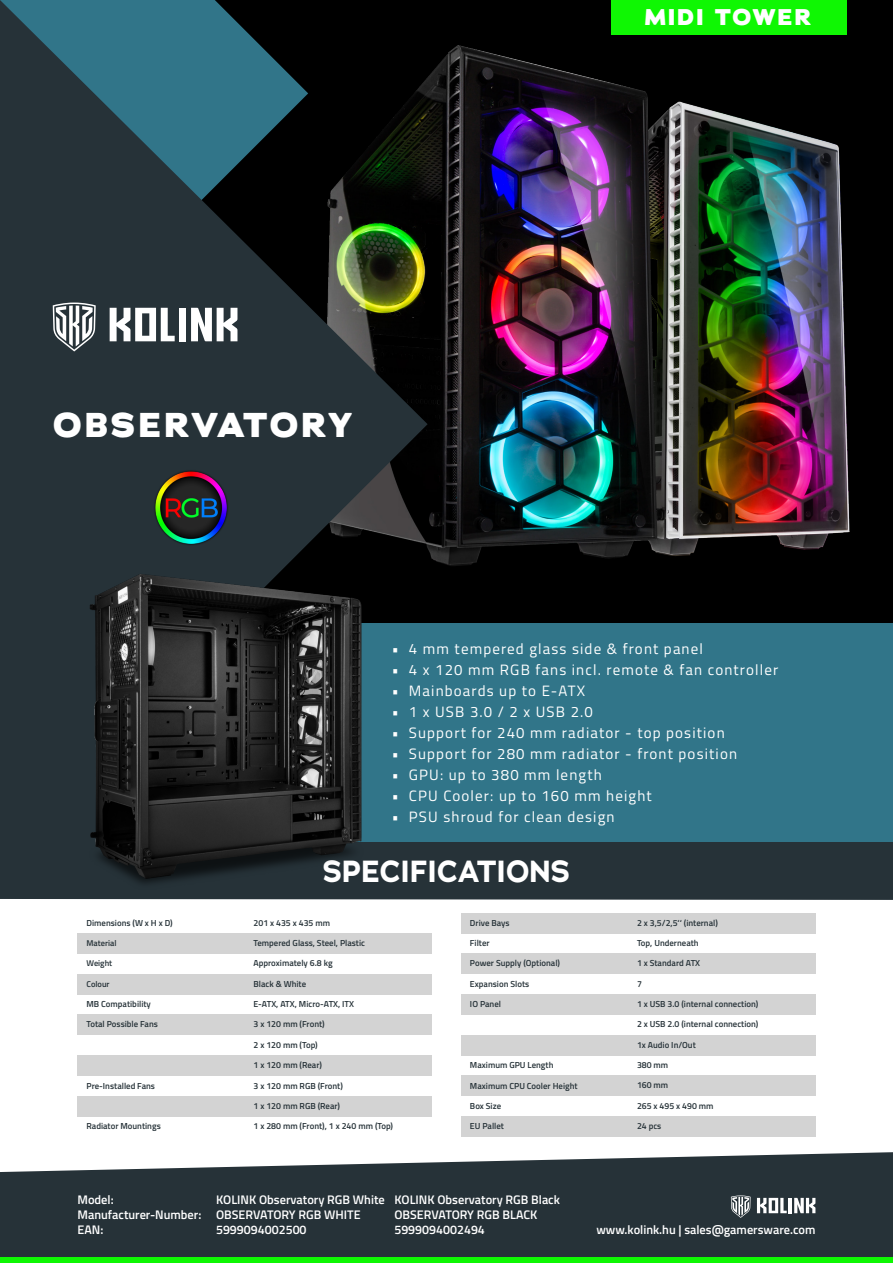
<style>
.page{position:relative;width:893px;height:1263px;background:#fff}
.page>*{position:absolute;margin:0;border:0;box-sizing:border-box;transform-origin:0 0}
.t1{font:800 34.35px "Adrianna";letter-spacing:.065em;color:#fff}
.t2{font:700 30.45px "Adrianna";color:#fff}
.t3{font:800 22.65px "Adrianna";letter-spacing:.075em;color:#fff}
.t4{font:15px "Titillium";letter-spacing:.075em;color:#fff}
.t5{font:600 12.45px/14.9px "Titillium";color:#fff}
.t6{font:600 8.7px "Titillium";color:#263238}
.t7{font:600 8.4px "Titillium";color:#263238}
</style>
<div class="page">
<div style="left:428px;top:0;width:465px;height:96px;background:#000"></div>
<div style="left:78px;top:933px;width:354px;height:20px;background:#d3d3d3"></div>
<div style="left:78px;top:974px;width:354px;height:20px;background:#d3d3d3"></div>
<div style="left:78px;top:1015px;width:354px;height:20px;background:#d3d3d3"></div>
<div style="left:78px;top:1055px;width:354px;height:21px;background:#d3d3d3"></div>
<div style="left:78px;top:1096px;width:354px;height:20px;background:#d3d3d3"></div>
<div style="left:461px;top:913px;width:354px;height:20px;background:#d3d3d3"></div>
<div style="left:461px;top:953px;width:354px;height:21px;background:#d3d3d3"></div>
<div style="left:461px;top:994px;width:354px;height:21px;background:#d3d3d3"></div>
<div style="left:461px;top:1035px;width:354px;height:20px;background:#d3d3d3"></div>
<div style="left:461px;top:1076px;width:354px;height:20px;background:#d3d3d3"></div>
<div style="left:461px;top:1116px;width:354px;height:21px;background:#d3d3d3"></div>
<div style="left:0;top:842px;width:893px;height:58px;background:#263238"></div>
<div style="left:350px;top:624px;width:543px;height:218px;background:#317589"></div>
<svg style="left:0;top:1152px;width:893px;height:106px;background:#3a474a"></svg>
<div style="left:0;top:1258px;width:893px;height:5px;background:#0ff703"></div>
<hr style="left:789px;top:1198px;width:3px;height:15px;background:#fff">
<svg style="left:794px;top:1198px;width:21px;height:15px"></svg>
<svg style="left:757px;top:1198px;width:30px;height:15px"></svg>
<svg style="left:731px;top:1195px;width:20px;height:23px"></svg>
<img style="left:756px;top:96px;width:137px;height:528px">
<img style="left:428px;top:37px;width:328px;height:587px">
<svg style="left:0;top:0;width:428px;height:852px;background:#213338"></svg>
<div style="left:179px;top:308px;width:7px;height:33px;background:#fff"></div>
<svg style="left:191px;top:308px;width:46px;height:33px"></svg>
<svg style="left:110px;top:308px;width:65px;height:33px"></svg>
<svg style="left:53px;top:302px;width:43px;height:49px"></svg>
<img style="left:151px;top:468px;width:80px;height:79px">
<img style="left:60px;top:569px;width:334px;height:331px">
<div style="left:611px;top:0;width:236px;height:34px;background:#0ff703"></div>
<h3 class="t3" style="left:644px;top:3px;width:168px">MIDI TOWER</h3>
<h1 class="t1" style="left:53px;top:403px;width:301px">OBSERVATORY</h1>
<h3 class="t4" style="left:392px;top:637px;width:313px">• 4 mm tempered glass side &amp; front panel</h3>
<h3 class="t4" style="left:392px;top:658px;width:388px">• 4 x 120 mm RGB fans incl. remote &amp; fan controller</h3>
<h3 class="t4" style="left:392px;top:679px;width:195px">• Mainboards up to E-ATX</h3>
<h3 class="t4" style="left:392px;top:700px;width:203px">• 1 x USB 3.0 / 2 x USB 2.0</h3>
<h3 class="t4" style="left:392px;top:721px;width:334px">• Support for 240 mm radiator - top position</h3>
<h3 class="t4" style="left:392px;top:742px;width:347px">• Support for 280 mm radiator - front position</h3>
<h3 class="t4" style="left:392px;top:763px;width:211px">• GPU: up to 380 mm length</h3>
<h3 class="t4" style="left:392px;top:784px;width:261px">• CPU Cooler: up to 160 mm height</h3>
<h3 class="t4" style="left:392px;top:805px;width:224px">• PSU shroud for clean design</h3>
<p class="t6" style="left:87px;top:916px;width:88px">Dimensions (W x H x D)</p>
<p class="t7" style="left:87px;top:937px;width:32px">Material</p>
<p class="t7" style="left:87px;top:957px;width:27px">Weight</p>
<p class="t7" style="left:87px;top:977px;width:25px">Colour</p>
<p class="t6" style="left:87px;top:997px;width:66px">MB Compatibility</p>
<p class="t6" style="left:87px;top:1018px;width:73px">Total Possible Fans</p>
<p class="t6" style="left:87px;top:1079px;width:70px">Pre-Installed Fans</p>
<p class="t6" style="left:87px;top:1119px;width:76px">Radiator Mountings</p>
<h2 class="t2" style="left:323px;top:851px;width:249px">SPECIFICATIONS</h2>
<p class="t6" style="left:254px;top:916px;width:78px">201 x 435 x 435 mm</p>
<p class="t6" style="left:254px;top:936px;width:113px">Tempered Glass, Steel, Plastic</p>
<p class="t6" style="left:254px;top:957px;width:81px">Approximately 6.8 kg</p>
<p class="t6" style="left:254px;top:977px;width:54px">Black &amp; White</p>
<p class="t6" style="left:254px;top:997px;width:102px">E-ATX, ATX, Micro-ATX, ITX</p>
<p class="t6" style="left:254px;top:1018px;width:73px">3 x 120 mm (Front)</p>
<p class="t6" style="left:254px;top:1038px;width:66px">2 x 120 mm (Top)</p>
<p class="t6" style="left:254px;top:1058px;width:70px">1 x 120 mm (Rear)</p>
<p class="t6" style="left:254px;top:1079px;width:91px">3 x 120 mm RGB (Front)</p>
<p class="t6" style="left:254px;top:1099px;width:88px">1 x 120 mm RGB (Rear)</p>
<p class="t6" style="left:254px;top:1120px;width:141px">1 x 280 mm (Front), 1 x 240 mm (Top)</p>
<p class="t6" style="left:637px;top:916px;width:82px">2 x 3,5/2,5‘‘ (internal)</p>
<p class="t6" style="left:637px;top:957px;width:65px">1 x Standard ATX</p>
<p class="t6" style="left:470px;top:916px;width:41px">Drive Bays</p>
<p class="t6" style="left:470px;top:957px;width:92px">Power Supply (Optional)</p>
<p class="t6" style="left:470px;top:977px;width:61px">Expansion Slots</p>
<p class="t6" style="left:470px;top:997px;width:33px">IO Panel</p>
<p class="t6" style="left:470px;top:936px;width:21px">Filter</p>
<p class="t6" style="left:637px;top:936px;width:63px">Top, Underneath</p>
<p class="t6" style="left:637px;top:977px;width:6px">7</p>
<p class="t6" style="left:637px;top:997px;width:123px">1 x USB 3.0 (internal connection)</p>
<p class="t6" style="left:637px;top:1018px;width:123px">2 x USB 2.0 (internal connection)</p>
<p class="t6" style="left:637px;top:1038px;width:60px">1x Audio In/Out</p>
<p class="t6" style="left:637px;top:1058px;width:33px">380 mm</p>
<p class="t6" style="left:637px;top:1079px;width:33px">160 mm</p>
<p class="t6" style="left:637px;top:1099px;width:78px">265 x 495 x 490 mm</p>
<p class="t6" style="left:637px;top:1119px;width:26px">24 pcs</p>
<p class="t6" style="left:470px;top:1058px;width:85px">Maximum GPU Length</p>
<p class="t6" style="left:470px;top:1079px;width:109px">Maximum CPU Cooler Height</p>
<p class="t6" style="left:470px;top:1099px;width:33px">Box Size</p>
<p class="t6" style="left:470px;top:1119px;width:36px">EU Pallet</p>
<h3 class="t5" style="left:78px;top:1192px;width:125px">Model:<br>Manufacturer-Number:<br>EAN:</h3>
<h3 class="t5" style="left:216px;top:1192px;width:170px">KOLINK Observatory RGB White<br>OBSERVATORY RGB WHITE<br>5999094002500</h3>
<h3 class="t5" style="left:394px;top:1192px;width:167px">KOLINK Observatory RGB Black<br>OBSERVATORY RGB BLACK<br>5999094002494</h3>
<h3 class="t5" style="left:596px;top:1221px;width:221px">www.kolink.hu | sales@gamersware.com</h3>
</div>
